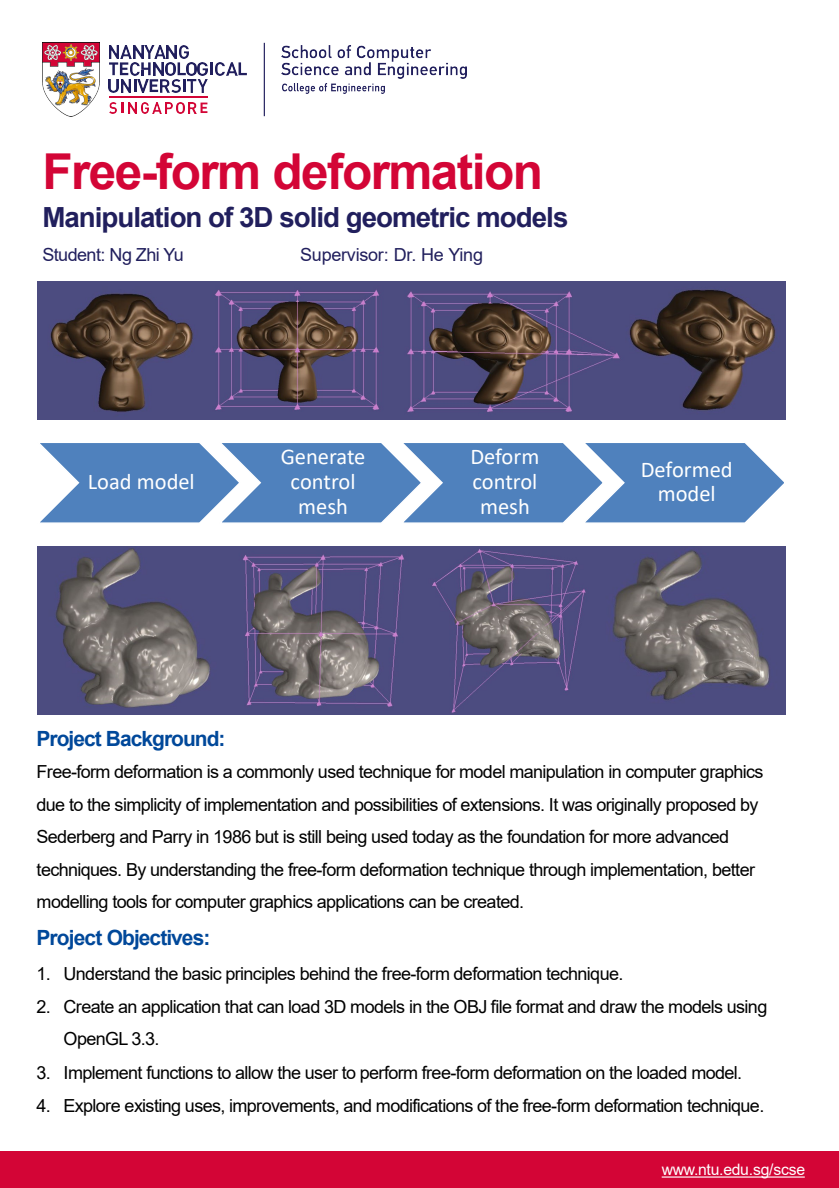
<style>
.page{position:relative;width:839px;height:1188px;background:#fff}
.page>*{position:absolute;margin:0;border:0;box-sizing:border-box;transform-origin:0 0}
.t1{font:700 49.5px "Arial";letter-spacing:-.03em;color:#d30536}
.t2{font:700 27.75px "Arial";letter-spacing:-.035em;color:#211f5d}
.t3{font:22.5px/24.7px "Calibri";color:#fff;text-align:center}
.t4{font:700 21px "Arial";letter-spacing:-.045em;color:#00489a}
.t5{font:18px/32.4px "Arial";letter-spacing:-.035em;color:#000}
.t6{font:18px "Arial";letter-spacing:-.015em;color:#211f5d}
.t7{font:15.75px "Arial";letter-spacing:-.015em;color:#fff}
</style>
<div class="page">
<img style="left:42px;top:43px;width:57px;height:73px">
<img style="left:216px;top:62px;width:21px;height:13px">
<svg style="left:238px;top:62px;width:9px;height:13px"></svg>
<svg style="left:109px;top:45px;width:104px;height:47px"></svg>
<img style="left:187px;top:79px;width:20px;height:13px">
<hr style="left:109px;top:97px;width:98px;height:1px;background:#d30536">
<svg style="left:109px;top:102px;width:98px;height:11px"></svg>
<img style="left:282px;top:83px;width:103px;height:10px">
<img style="left:282px;top:45px;width:185px;height:34px">
<hr style="left:264px;top:43px;width:1px;height:73px;background:#211f5d">
<div style="left:0;top:1151px;width:839px;height:36px;background:#d30536"></div>
<svg style="left:661px;top:1176px;width:143px;height:1px"></svg>
<img style="left:38px;top:281px;width:747px;height:138px">
<img style="left:38px;top:546px;width:747px;height:168px">
<svg style="left:40px;top:443px;width:744px;height:80px;background:#6993c6"></svg>
<h2 class="t1" style="left:42px;top:137px;width:502px">Free-form deformation</h2>
<p class="t2" style="left:42px;top:197px;width:527px">Manipulation of 3D solid geometric models</p>
<p class="t6" style="left:42px;top:242px;width:143px">Student: Ng Zhi Yu</p>
<p class="t6" style="left:300px;top:242px;width:184px">Supervisor: Dr. He Ying</p>
<p class="t3" style="left:88px;top:468px;width:108px">Load model</p>
<p class="t3" style="left:281px;top:444px;width:86px">Generate control mesh</p>
<p class="t3" style="left:470px;top:444px;width:70px">Deform control mesh</p>
<p class="t3" style="left:640px;top:456px;width:93px">Deformed model</p>
<p class="t4" style="left:37px;top:724px;width:190px">Project Background:</p>
<p class="t5" style="left:37px;top:755px;width:728px">Free-form deformation is a commonly used technique for model manipulation in computer graphics due to the simplicity of implementation and possibilities of extensions. It was originally proposed by Sederberg and Parry in 1986 but is still being used today as the foundation for more advanced techniques. By understanding the free-form deformation technique through implementation, better modelling tools for computer graphics applications can be created.</p>
<p class="t4" style="left:37px;top:923px;width:175px">Project Objectives:</p>
<p class="t5" style="left:37px;top:957px;width:588px">1. Understand the basic principles behind the free-form deformation technique.</p>
<p class="t5" style="left:64px;top:990px;width:705px;text-indent:-27px">2. Create an application that can load 3D models in the OBJ file format and draw the models using<br>OpenGL 3.3.</p>
<p class="t5" style="left:37px;top:1055px;width:707px">3. Implement functions to allow the user to perform free-form deformation on the loaded model.</p>
<p class="t5" style="left:37px;top:1089px;width:729px">4. Explore existing uses, improvements, and modifications of the free-form deformation technique.</p>
<p class="t7" style="left:661px;top:1158px;width:145px">www.ntu.edu.sg/scse</p>
</div>
